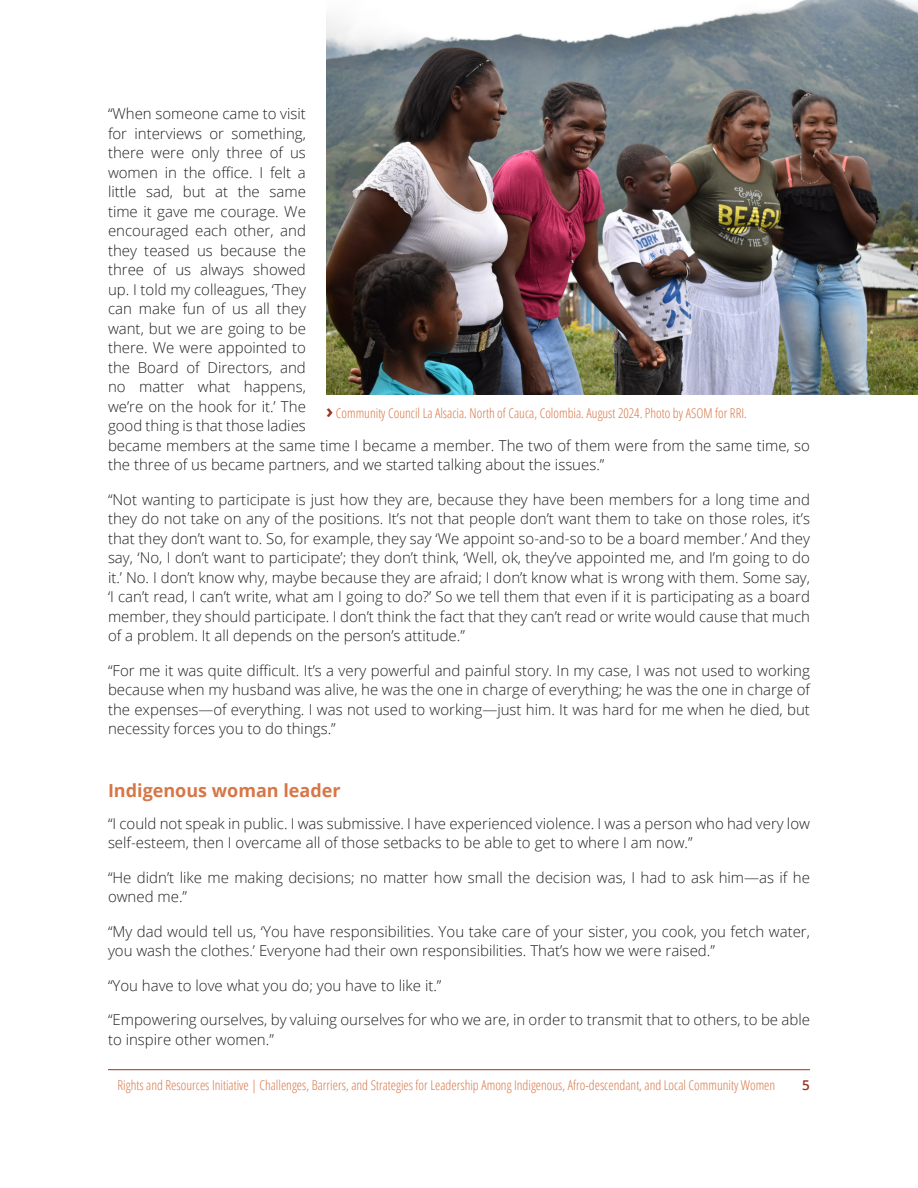
<style>
.page{position:relative;width:918px;height:1188px;background:#fff}
.page>*{position:absolute;margin:0;border:0;box-sizing:border-box;transform-origin:0 0}
.Heading_2{font:700 18px "Open Sans";color:#d77646}
.Body{font:300 15px/19.5px "Open Sans";color:#231f20}
.t1{font:300 condensed 13.5px "Open Sans";color:#d77646}
.t2{font:600 13.5px "Open Sans";color:#973420}
.s1{font-weight:700;font-stretch:normal;font-size:19.5px;color:#973420}
</style>
<div class="page">
<hr style="left:108px;top:1069px;width:702px;height:1px;background:#973420">
<img style="left:326px;top:0;width:592px;height:395px">
<p class="Body" style="left:108px;top:104px;width:704px">“When someone came to visit<br>for interviews or something,<br>there were only three of us<br>women in the office. I felt a<br>little sad, but at the same<br>time it gave me courage. We<br>encouraged each other, and<br>they teased us because the<br>three of us always showed<br>up. I told my colleagues, ‘They<br>can make fun of us all they<br>want, but we are going to be<br>there. We were appointed to<br>the Board of Directors, and<br>no matter what happens,<br>we’re on the hook for it.’ The<br>good thing is that those ladies<br>became members at the same time I became a member. The two of them were from the same time, so the three of us became partners, and we started talking about the issues.”</p>
<p class="Body" style="left:108px;top:489px;width:704px;text-align:justify">“Not wanting to participate is just how they are, because they have been members for a long time and they do not take on any of the positions. It’s not that people don’t want them to take on those roles, it’s that they don’t want to. So, for example, they say ‘We appoint so-and-so to be a board member.’ And they say, ‘No, I don’t want to participate’; they don’t think, ‘Well, ok, they’ve appointed me, and I’m going to do it.’ No. I don’t know why, maybe because they are afraid; I don’t know what is wrong with them. Some say, ‘I can’t read, I can’t write, what am I going to do?’ So we tell them that even if it is participating as a board member, they should participate. I don’t think the fact that they can’t read or write would cause that much of a problem. It all depends on the person’s attitude.”</p>
<p class="Body" style="left:108px;top:660px;width:704px;text-align:justify">“For me it was quite difficult. It’s a very powerful and painful story. In my case, I was not used to working because when my husband was alive, he was the one in charge of everything; he was the one in charge of the expenses—of everything. I was not used to working—just him. It was hard for me when he died, but necessity forces you to do things.”</p>
<p class="t1" style="left:326px;top:404px;width:422px"><span class="s1">›</span> Community Council La Alsacia. North of Cauca, Colombia. August 2024. Photo by ASOM for RRI.</p>
<p class="Heading_2" style="left:108px;top:778px;width:234px">Indigenous woman leader</p>
<p class="Body" style="left:108px;top:813px;width:704px">“I could not speak in public. I was submissive. I have experienced violence. I was a person who had very low self-esteem, then I overcame all of those setbacks to be able to get to where I am now.”</p>
<p class="Body" style="left:108px;top:867px;width:704px">“He didn’t like me making decisions; no matter how small the decision was, I had to ask him—as if he owned me.”</p>
<p class="Body" style="left:108px;top:921px;width:703px">“My dad would tell us, ‘You have responsibilities. You take care of your sister, you cook, you fetch water, you wash the clothes.’ Everyone had their own responsibilities. That’s how we were raised.”</p>
<p class="Body" style="left:108px;top:975px;width:335px">“You have to love what you do; you have to like it.”</p>
<p class="Body" style="left:108px;top:1010px;width:703px">“Empowering ourselves, by valuing ourselves for who we are, in order to transmit that to others, to be able to inspire other women.”</p>
<p class="t1" style="left:118px;top:1076px;width:659px">Rights and Resources Initiative | Challenges, Barriers, and Strategies for Leadership Among Indigenous, Afro-descendant, and Local Community Women</p>
<p class="t2" style="left:802px;top:1076px;width:9px">5</p>
</div>
